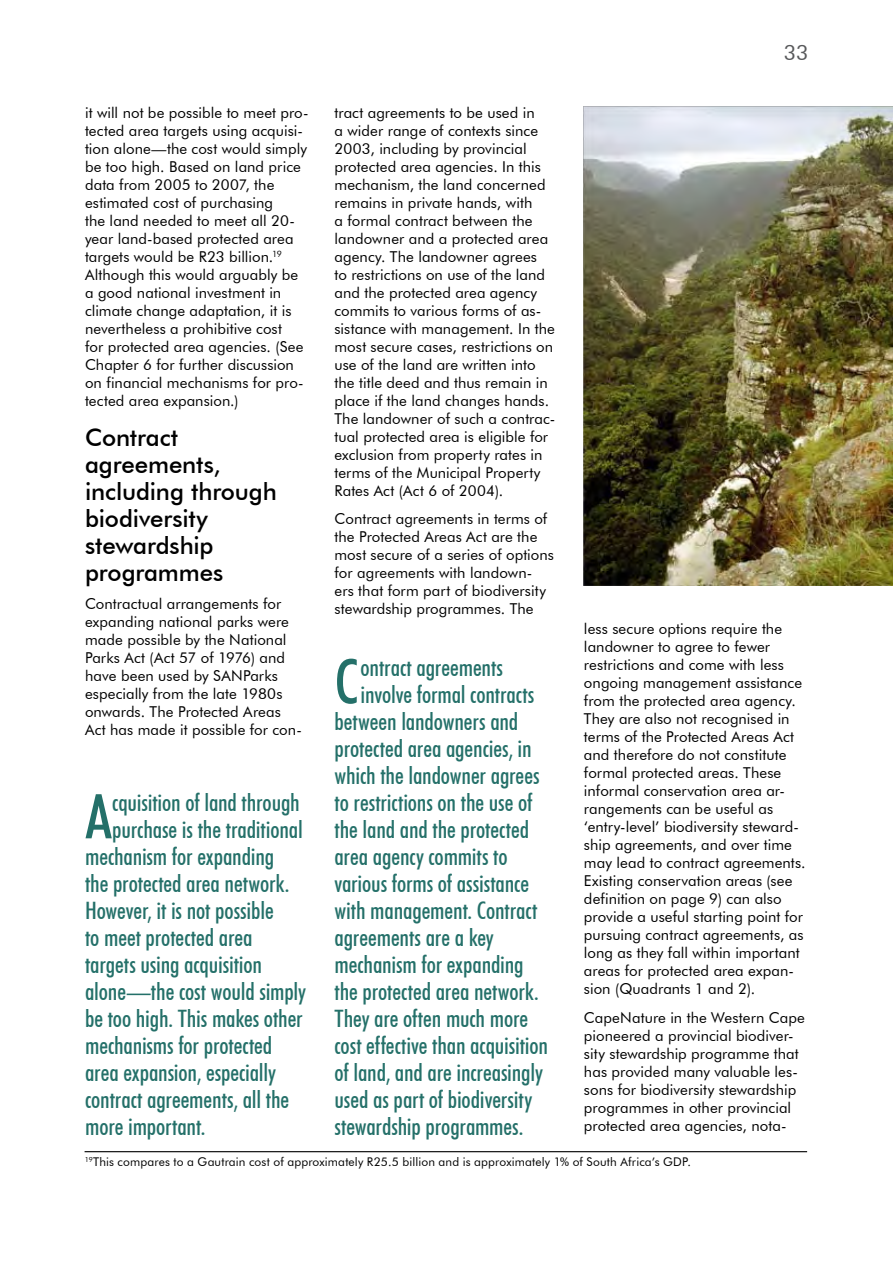
<style>
.page{position:relative;width:893px;height:1263px;background:#fff}
.page>*{position:absolute;margin:0;border:0;box-sizing:border-box;transform-origin:0 0}
.t1{font:500 condensed 61.8px "Futura BT";color:#247069}
.t2{font:500 condensed 24px "Futura BT";letter-spacing:-.005em;color:#247069}
.t3{font:500 24px/27px "Futura BT";letter-spacing:-.005em;color:#000}
.t4{font:21px "Futura BT";color:#58595b}
.t5{font:15px/18px "Futura BT";letter-spacing:.005em;color:#000}
.t6{font:12px "Futura BT";letter-spacing:.015em;color:#000}
</style>
<div class="page">
<hr style="left:85px;top:1151px;width:722px;height:1px;background:#000">
<img style="left:584px;top:106px;width:309px;height:479px">
<h3 class="t4" style="left:784px;top:39px;width:26px">33</h3>
<p class="t5" style="left:85px;top:103px;width:225px">it will not be possible to meet pro&shy;tected area targets using acquisi&shy;tion alone—the cost would simply be too high. Based on land price data from 2005 to 2007, the estimated cost of purchasing<br>the land needed to meet all 20- year land-based protected area targets would be R23 billion.<sup>19<br></sup>Although this would arguably be a good national investment in climate change adaptation, it is nevertheless a prohibitive cost<br>for protected area agencies. (See<br>Chapter 6 for further discussion on financial mechanisms for pro&shy;tected area expansion.)</p>
<h2 class="t3" style="left:85px;top:423px;width:193px">Contract agreements, including through biodiversity stewardship programmes</h2>
<p class="t5" style="left:85px;top:595px;width:218px">Contractual arrangements for expanding national parks were made possible by the National<br>Parks Act (Act 57 of 1976) and have been used by SANParks especially from the late 1980s onwards. The Protected Areas<br>Act has made it possible for con-</p>
<p class="t5" style="left:334px;top:103px;width:222px">tract agreements to be used in<br>a wider range of contexts since<br>2003, including by provincial protected area agencies. In this mechanism, the land concerned remains in private hands, with<br>a formal contract between the landowner and a protected area agency. The landowner agrees<br>to restrictions on use of the land and the protected area agency commits to various forms of as&shy;sistance with management. In the most secure cases, restrictions on use of the land are written into the title deed and thus remain in place if the land changes hands.<br>The landowner of such a contrac&shy;tual protected area is eligible for exclusion from property rates in terms of the Municipal Property<br>Rates Act (Act 6 of 2004).</p>
<p class="t5" style="left:334px;top:510px;width:221px">Contract agreements in terms of the Protected Areas Act are the most secure of a series of options for agreements with landown&shy;ers that form part of biodiversity stewardship programmes. The</p>
<p class="t5" style="left:584px;top:620px;width:223px">less secure options require the landowner to agree to fewer restrictions and come with less ongoing management assistance from the protected area agency.<br>They are also not recognised in terms of the Protected Areas Act and therefore do not constitute formal protected areas. These informal conservation area ar&shy;rangements can be useful as ‘entry-level’ biodiversity steward&shy;ship agreements, and over time may lead to contract agreements.<br>Existing conservation areas (see definition on page 9) can also provide a useful starting point for pursuing contract agreements, as long as they fall within important areas for protected area expan&shy;sion (Quadrants 1 and 2).</p>
<p class="t5" style="left:584px;top:1008px;width:222px">CapeNature in the Western Cape pioneered a provincial biodiver&shy;sity stewardship programme that has provided many valuable les&shy;sons for biodiversity stewardship programmes in other provincial protected area agencies, nota-</p>
<h1 class="t1" style="left:334px;top:644px;width:25px">C</h1>
<h2 class="t2" style="left:361px;top:653px;width:144px">ontract agreements</h2>
<h2 class="t2" style="left:361px;top:680px;width:175px">involve formal contracts</h2>
<h2 class="t2" style="left:334px;top:707px;width:185px">between landowners and</h2>
<h2 class="t2" style="left:334px;top:734px;width:199px">protected area agencies, in</h2>
<h2 class="t2" style="left:334px;top:761px;width:207px">which the landowner agrees</h2>
<h2 class="t2" style="left:334px;top:788px;width:199px">to restrictions on the use of</h2>
<h2 class="t2" style="left:334px;top:815px;width:196px">the land and the protected</h2>
<h2 class="t2" style="left:334px;top:842px;width:175px">area agency commits to</h2>
<h2 class="t2" style="left:334px;top:869px;width:196px">various forms of assistance</h2>
<h2 class="t2" style="left:334px;top:896px;width:204px">with management. Contract</h2>
<h2 class="t2" style="left:334px;top:923px;width:161px">agreements are a key</h2>
<h2 class="t2" style="left:334px;top:950px;width:191px">mechanism for expanding</h2>
<h2 class="t2" style="left:334px;top:977px;width:206px">the protected area network.</h2>
<h2 class="t2" style="left:334px;top:1004px;width:195px">They are often much more</h2>
<h2 class="t2" style="left:334px;top:1031px;width:215px">cost effective than acquisition</h2>
<h2 class="t2" style="left:334px;top:1058px;width:210px">of land, and are increasingly</h2>
<h2 class="t2" style="left:334px;top:1085px;width:199px">used as part of biodiversity</h2>
<h2 class="t2" style="left:334px;top:1112px;width:190px">stewardship programmes.</h2>
<p class="t6" style="left:85px;top:1154px;width:607px"><sup>19</sup>This compares to a Gautrain cost of approximately R25.5 billion and is approximately 1% of South Africa’s GDP.</p>
<h1 class="t1" style="left:85px;top:779px;width:29px">A</h1>
<h2 class="t2" style="left:112px;top:788px;width:189px">cquisition of land through</h2>
<h2 class="t2" style="left:112px;top:815px;width:192px">purchase is the traditional</h2>
<h2 class="t2" style="left:85px;top:842px;width:191px">mechanism for expanding</h2>
<h2 class="t2" style="left:85px;top:869px;width:206px">the protected area network.</h2>
<h2 class="t2" style="left:85px;top:896px;width:190px">However, it is not possible</h2>
<h2 class="t2" style="left:85px;top:923px;width:169px">to meet protected area</h2>
<h2 class="t2" style="left:85px;top:950px;width:179px">targets using acquisition</h2>
<h2 class="t2" style="left:85px;top:977px;width:223px">alone—the cost would simply</h2>
<h2 class="t2" style="left:85px;top:1004px;width:219px">be too high. This makes other</h2>
<h2 class="t2" style="left:85px;top:1031px;width:189px">mechanisms for protected</h2>
<h2 class="t2" style="left:85px;top:1058px;width:192px">area expansion, especially</h2>
<h2 class="t2" style="left:85px;top:1085px;width:206px">contract agreements, all the</h2>
<h2 class="t2" style="left:85px;top:1112px;width:122px">more important.</h2>
</div>
